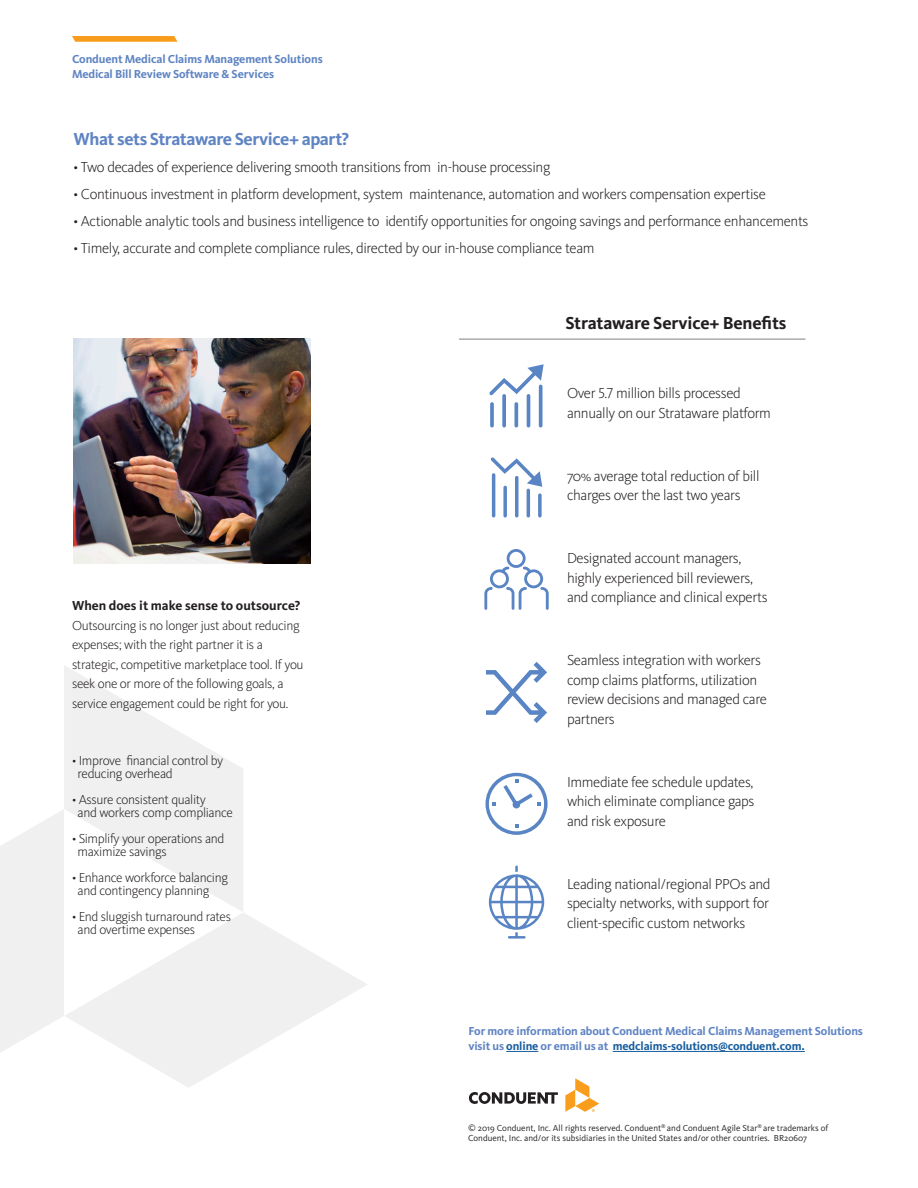
<style>
.page{position:relative;width:918px;height:1188px;background:#fff}
.page>*{position:absolute;margin:0;border:0;box-sizing:border-box;transform-origin:0 0}
.Subhead_-_12pt_green{font:700 18px "Kievit Pro";letter-spacing:-.025em;color:#5f84c3}
.Business_category{font:700 18px "Kievit Pro";letter-spacing:-.01em;color:#231f20}
.Body_text_-_black{font:300 15px/19.5px "Kievit Pro";letter-spacing:-.025em;color:#231f20}
.Body_text_-_black-2{font:300 13.5px/13.5px "Kievit Pro";letter-spacing:-.025em;color:#231f20}
.Caption_-_subhead{font:700 13.5px "Kievit Pro";color:#231f20}
.Business_category-2{font:700 12px/15px "Kievit Pro";letter-spacing:-.01em;color:#5f84c3}
.Legal{font:9px/10.5px "Kievit Pro";color:#231f20}
.s1{color:#175d9e}
</style>
<div class="page">
<svg style="left:0;top:810px;width:64px;height:242px"></svg>
<svg style="left:65px;top:913px;width:302px;height:175px"></svg>
<svg style="left:64px;top:666px;width:179px;height:246px;fill:#f0f0f0"></svg>
<svg style="left:489px;top:364px;width:55px;height:31px"></svg>
<svg style="left:514px;top:402px;width:4px;height:26px"></svg>
<svg style="left:490px;top:402px;width:4px;height:26px"></svg>
<svg style="left:502px;top:394px;width:4px;height:34px"></svg>
<hr style="left:527px;top:394px;width:3px;height:34px;background:#5a85c4;border-radius:2px">
<svg style="left:539px;top:385px;width:4px;height:43px"></svg>
<svg style="left:491px;top:457px;width:51px;height:30px"></svg>
<svg style="left:515px;top:476px;width:4px;height:41px"></svg>
<svg style="left:538px;top:493px;width:4px;height:24px"></svg>
<hr style="left:527px;top:489px;width:3px;height:29px;background:#5a85c4;border-radius:2px">
<svg style="left:503px;top:486px;width:4px;height:31px"></svg>
<hr style="left:492px;top:473px;width:3px;height:45px;background:#5a85c4;border-radius:2px">
<svg style="left:486px;top:662px;width:61px;height:61px"></svg>
<svg style="left:486px;top:773px;width:62px;height:62px"></svg>
<svg style="left:489px;top:866px;width:55px;height:73px"></svg>
<svg style="left:484px;top:549px;width:65px;height:61px"></svg>
<hr style="left:459px;top:338px;width:347px;height:2px;background:#a7abaa">
<img style="left:74px;top:338px;width:236px;height:225px">
<svg style="left:469px;top:1092px;width:89px;height:12px"></svg>
<svg style="left:565px;top:1078px;width:34px;height:34px"></svg>
<svg style="left:72px;top:36px;width:105px;height:6px"></svg>
<hr style="left:506px;top:1051px;width:32px;height:1px;background:#175d9e">
<hr style="left:613px;top:1051px;width:192px;height:1px;background:#175d9e">
<p class="Business_category-2" style="left:72px;top:52px;width:252px">Conduent Medical Claims Management Solutions</p>
<p class="Business_category-2" style="left:72px;top:67px;width:204px">Medical Bill Review Software &amp; Services</p>
<p class="Subhead_-_12pt_green" style="left:74px;top:128px;width:277px">What sets Strataware Service+ apart?</p>
<p class="Body_text_-_black" style="left:74px;top:157px;width:478px">• Two decades of experience delivering smooth transitions from in-house processing</p>
<p class="Body_text_-_black" style="left:74px;top:184px;width:694px">• Continuous investment in platform development, system maintenance, automation and workers compensation expertise</p>
<p class="Body_text_-_black" style="left:74px;top:211px;width:737px">• Actionable analytic tools and business intelligence to identify opportunities for ongoing savings and performance enhancements</p>
<p class="Body_text_-_black" style="left:74px;top:238px;width:523px">• Timely, accurate and complete compliance rules, directed by our in-house compliance team</p>
<p class="Business_category" style="left:566px;top:312px;width:222px">Strataware Service+ Benefits</p>
<p class="Body_text_-_black" style="left:567px;top:384px;width:205px">Over 5.7 million bills processed annually on our Strataware platform</p>
<p class="Caption_-_subhead" style="left:72px;top:598px;width:230px">When does it make sense to outsource?</p>
<p class="Body_text_-_black-2" style="left:72px;top:615px;width:233px;line-height:19.5px">Outsourcing is no longer just about reducing expenses; with the right partner it is a strategic, competitive marketplace tool. If you seek one or more of the following goals, a service engagement could be right for you.</p>
<p class="Body_text_-_black-2" style="left:78px;top:753px;width:147px;text-indent:-6px">• Improve financial control by reducing overhead</p>
<p class="Body_text_-_black-2" style="left:78px;top:792px;width:157px;text-indent:-6px">• Assure consistent quality<br>and workers comp compliance</p>
<p class="Body_text_-_black-2" style="left:78px;top:831px;width:148px;text-indent:-6px">• Simplify your operations and maximize savings</p>
<p class="Body_text_-_black-2" style="left:78px;top:870px;width:152px;text-indent:-6px">• Enhance workforce balancing and contingency planning</p>
<p class="Body_text_-_black-2" style="left:78px;top:909px;width:155px;text-indent:-6px">• End sluggish turnaround rates and overtime expenses</p>
<p class="Body_text_-_black" style="left:567px;top:466px;width:194px">70% average total reduction of bill charges over the last two years</p>
<p class="Body_text_-_black" style="left:567px;top:549px;width:202px">Designated account managers, highly experienced bill reviewers, and compliance and clinical experts</p>
<p class="Body_text_-_black" style="left:567px;top:651px;width:202px">Seamless integration with workers comp claims platforms, utilization review decisions and managed care partners</p>
<p class="Body_text_-_black" style="left:567px;top:772px;width:189px;text-align:justify">Immediate fee schedule updates, which eliminate compliance gaps and risk exposure</p>
<p class="Body_text_-_black" style="left:567px;top:874px;width:205px;text-align:justify">Leading national/regional PPOs and specialty networks, with support for client-specific custom networks</p>
<p class="Business_category-2" style="left:468px;top:1023px;width:396px">For more information about Conduent Medical Claims Management Solutions visit us <span class="s1">online</span> or email us at <span class="s1">medclaims-solutions@conduent.com.</span></p>
<p class="Legal" style="left:468px;top:1123px;width:362px">© 2019 Conduent, Inc. All rights reserved. Conduent<sup>®</sup> and Conduent Agile Star<sup>®</sup> are trademarks of<br>Conduent, Inc. and/or its subsidiaries in the United States and/or other countries. BR20607</p>
</div>
